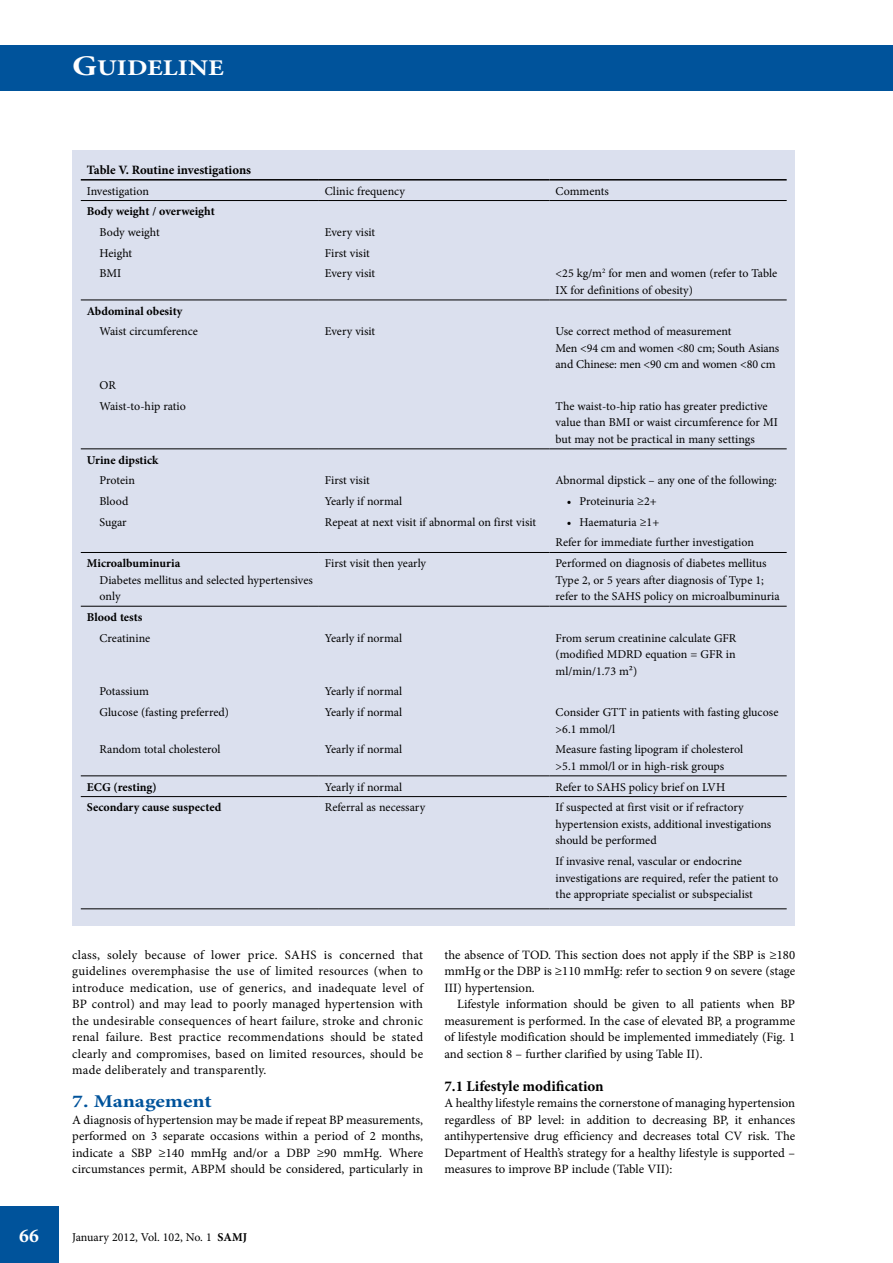
<style>
.page{position:relative;width:893px;height:1263px;background:#fff}
.page>*{position:absolute;margin:0;border:0;box-sizing:border-box;transform-origin:0 0}
.t1{font:700 22.5px "Minion Pro";color:#fff;scale:1.2 1}
.t2{font:700 19.5px "Minion Pro";color:#fff}
.t3{font:700 18px "Minion Pro";letter-spacing:-.005em;color:#00539b;scale:1.2 1}
.t4{font:700 15px "Minion Pro";color:#000}
.t5{font:12.75px/16.5px "Minion Pro";color:#000;text-align:justify}
.t6{font:700 12.75px "Minion Pro";letter-spacing:-.005em;color:#000}
.t7{font:12px/16.5px "Minion Pro";color:#000}
.t8{font:700 12px "Minion Pro";color:#000}
.s1{font-size:28.5px}
.s2{font-weight:700}
</style>
<div class="page">
<div style="left:72px;top:150px;width:723px;height:776px;background:#dbe0ee"></div>
<hr style="left:81px;top:179px;width:238px;height:2px;background:#000">
<hr style="left:319px;top:179px;width:231px;height:2px;background:#000">
<hr style="left:550px;top:179px;width:237px;height:2px;background:#000">
<hr style="left:81px;top:200px;width:238px;height:1px;background:#000">
<hr style="left:319px;top:200px;width:231px;height:1px;background:#000">
<hr style="left:550px;top:200px;width:237px;height:1px;background:#000">
<hr style="left:81px;top:300px;width:238px;height:1px;background:#000">
<hr style="left:319px;top:300px;width:231px;height:1px;background:#000">
<hr style="left:550px;top:300px;width:237px;height:1px;background:#000">
<hr style="left:81px;top:448px;width:238px;height:1px;background:#000">
<hr style="left:319px;top:448px;width:231px;height:1px;background:#000">
<hr style="left:550px;top:448px;width:237px;height:1px;background:#000">
<hr style="left:81px;top:908px;width:238px;height:1px;background:#000">
<hr style="left:319px;top:908px;width:231px;height:1px;background:#000">
<hr style="left:550px;top:908px;width:237px;height:1px;background:#000">
<hr style="left:81px;top:775px;width:238px;height:1px;background:#000">
<hr style="left:319px;top:775px;width:231px;height:1px;background:#000">
<hr style="left:550px;top:775px;width:237px;height:1px;background:#000">
<hr style="left:81px;top:796px;width:238px;height:1px;background:#000">
<hr style="left:319px;top:796px;width:231px;height:1px;background:#000">
<hr style="left:550px;top:796px;width:237px;height:1px;background:#000">
<hr style="left:81px;top:552px;width:238px;height:1px;background:#000">
<hr style="left:319px;top:552px;width:231px;height:1px;background:#000">
<hr style="left:550px;top:552px;width:237px;height:1px;background:#000">
<hr style="left:81px;top:606px;width:238px;height:1px;background:#000">
<hr style="left:319px;top:606px;width:231px;height:1px;background:#000">
<hr style="left:550px;top:606px;width:237px;height:1px;background:#000">
<div style="left:0;top:45px;width:893px;height:45px;background:#00539b"></div>
<div style="left:0;top:1206px;width:59px;height:57px;background:#00539b"></div>
<h1 class="t1" style="left:72px;top:52px;width:128px"><span class="s1">G</span>UIDELINE</h1>
<p class="t6" style="left:87px;top:161px;width:166px">Table V. Routine investigations</p>
<p class="t7" style="left:87px;top:182px;width:64px">Investigation</p>
<p class="t7" style="left:325px;top:182px;width:82px">Clinic frequency</p>
<p class="t7" style="left:556px;top:182px;width:55px">Comments</p>
<p class="t8" style="left:87px;top:203px;width:130px">Body weight / overweight</p>
<p class="t7" style="left:100px;top:224px;width:62px">Body weight</p>
<p class="t7" style="left:325px;top:224px;width:52px">Every visit</p>
<p class="t7" style="left:100px;top:245px;width:34px">Height</p>
<p class="t7" style="left:325px;top:245px;width:46px">First visit</p>
<p class="t7" style="left:100px;top:265px;width:23px">BMI</p>
<p class="t7" style="left:325px;top:265px;width:52px">Every visit</p>
<p class="t7" style="left:556px;top:265px;width:223px">&lt;25 kg/m<sup>2</sup> for men and women (refer to Table<br>IX for definitions of obesity)</p>
<p class="t8" style="left:87px;top:302px;width:97px">Abdominal obesity</p>
<p class="t7" style="left:100px;top:323px;width:100px">Waist circumference</p>
<p class="t7" style="left:325px;top:323px;width:52px">Every visit</p>
<p class="t7" style="left:556px;top:323px;width:225px">Use correct method of measurement<br>Men &lt;94 cm and women &lt;80 cm; South Asians and Chinese: men &lt;90 cm and women &lt;80 cm</p>
<p class="t7" style="left:100px;top:375px;width:88px;line-height:20.7px">OR<br>Waist-to-hip ratio</p>
<p class="t7" style="left:556px;top:398px;width:224px">The waist-to-hip ratio has greater predictive value than BMI or waist circumference for MI but may not be practical in many settings</p>
<p class="t8" style="left:87px;top:451px;width:73px">Urine dipstick</p>
<p class="t7" style="left:100px;top:472px;width:37px">Protein</p>
<p class="t7" style="left:325px;top:472px;width:46px">First visit</p>
<p class="t7" style="left:556px;top:472px;width:223px">Abnormal dipstick – any one of the following:</p>
<p class="t7" style="left:100px;top:493px;width:30px">Blood</p>
<p class="t7" style="left:325px;top:493px;width:79px">Yearly if normal</p>
<p class="t7" style="left:567px;top:493px;width:92px">• Proteinuria ≥2+</p>
<p class="t7" style="left:100px;top:514px;width:29px">Sugar</p>
<p class="t7" style="left:325px;top:514px;width:213px">Repeat at next visit if abnormal on first visit</p>
<p class="t7" style="left:556px;top:512px;width:200px;line-height:20.7px;text-indent:11px">• Haematuria ≥1+<br>Refer for immediate further investigation</p>
<p class="t8" style="left:87px;top:555px;width:95px">Microalbuminuria</p>
<p class="t7" style="left:100px;top:572px;width:215px">Diabetes mellitus and selected hypertensives only</p>
<p class="t7" style="left:325px;top:555px;width:103px">First visit then yearly</p>
<p class="t7" style="left:556px;top:555px;width:226px">Performed on diagnosis of diabetes mellitus<br>Type 2, or 5 years after diagnosis of Type 1; refer to the SAHS policy on microalbuminuria</p>
<p class="t8" style="left:87px;top:609px;width:57px">Blood tests</p>
<p class="t7" style="left:100px;top:630px;width:52px">Creatinine</p>
<p class="t7" style="left:325px;top:630px;width:79px">Yearly if normal</p>
<p class="t7" style="left:556px;top:630px;width:182px;text-align:justify">From serum creatinine calculate GFR (modified MDRD equation = GFR in ml/min/1.73 m²)</p>
<p class="t7" style="left:100px;top:683px;width:51px">Potassium</p>
<p class="t7" style="left:325px;top:683px;width:79px">Yearly if normal</p>
<p class="t7" style="left:100px;top:704px;width:131px">Glucose (fasting preferred)</p>
<p class="t7" style="left:325px;top:704px;width:79px">Yearly if normal</p>
<p class="t7" style="left:556px;top:704px;width:224px">Consider GTT in patients with fasting glucose &gt;6.1 mmol/l</p>
<p class="t7" style="left:100px;top:741px;width:123px">Random total cholesterol</p>
<p class="t7" style="left:325px;top:741px;width:79px">Yearly if normal</p>
<p class="t7" style="left:556px;top:741px;width:189px">Measure fasting lipogram if cholesterol &gt;5.1 mmol/l or in high-risk groups</p>
<p class="t8" style="left:87px;top:778px;width:71px">ECG (resting)</p>
<p class="t7" style="left:325px;top:778px;width:79px">Yearly if normal</p>
<p class="t7" style="left:556px;top:778px;width:171px">Refer to SAHS policy brief on LVH</p>
<p class="t8" style="left:87px;top:799px;width:136px">Secondary cause suspected</p>
<p class="t7" style="left:325px;top:799px;width:102px">Referral as necessary</p>
<p class="t7" style="left:556px;top:799px;width:217px">If suspected at first visit or if refractory hypertension exists, additional investigations should be performed</p>
<p class="t7" style="left:556px;top:853px;width:224px">If invasive renal, vascular or endocrine investigations are required, refer the patient to the appropriate specialist or subspecialist</p>
<p class="t5" style="left:72px;top:946px;width:352px">class, solely because of lower price. SAHS is concerned that guidelines overemphasise the use of limited resources (when to introduce medication, use of generics, and inadequate level of BP control) and may lead to poorly managed hypertension with the undesirable consequences of heart failure, stroke and chronic renal failure. Best practice recommendations should be stated clearly and compromises, based on limited resources, should be made deliberately and transparently.</p>
<h3 class="t3" style="left:72px;top:1089px;width:118px">7. Management</h3>
<p class="t5" style="left:72px;top:1111px;width:352px">A diagnosis of hypertension may be made if repeat BP measurements, performed on 3 separate occasions within a period of 2 months, indicate a SBP ≥140 mmHg and/or a DBP ≥90 mmHg. Where circumstances permit, ABPM should be considered, particularly in</p>
<p class="t5" style="left:444px;top:946px;width:352px">the absence of TOD. This section does not apply if the SBP is ≥180 mmHg or the DBP is ≥110 mmHg: refer to section 9 on severe (stage III) hypertension.</p>
<p class="t5" style="left:444px;top:996px;width:352px;text-indent:13px">Lifestyle information should be given to all patients when BP measurement is performed. In the case of elevated BP, a programme of lifestyle modification should be implemented immediately (Fig. 1 and section 8 – further clarified by using Table II).</p>
<p class="t4" style="left:444px;top:1075px;width:161px">7.1 Lifestyle modification</p>
<p class="t5" style="left:444px;top:1095px;width:352px">A healthy lifestyle remains the cornerstone of managing hypertension regardless of BP level: in addition to decreasing BP, it enhances antihypertensive drug efficiency and decreases total CV risk. The Department of Health’s strategy for a healthy lifestyle is supported – measures to improve BP include (Table VII):</p>
<h2 class="t2" style="left:19px;top:1222px;width:21px">66</h2>
<p class="t7" style="left:72px;top:1229px;width:176px">January 2012, Vol. 102, No. 1 <span class="s2">SAMJ</span></p>
</div>
